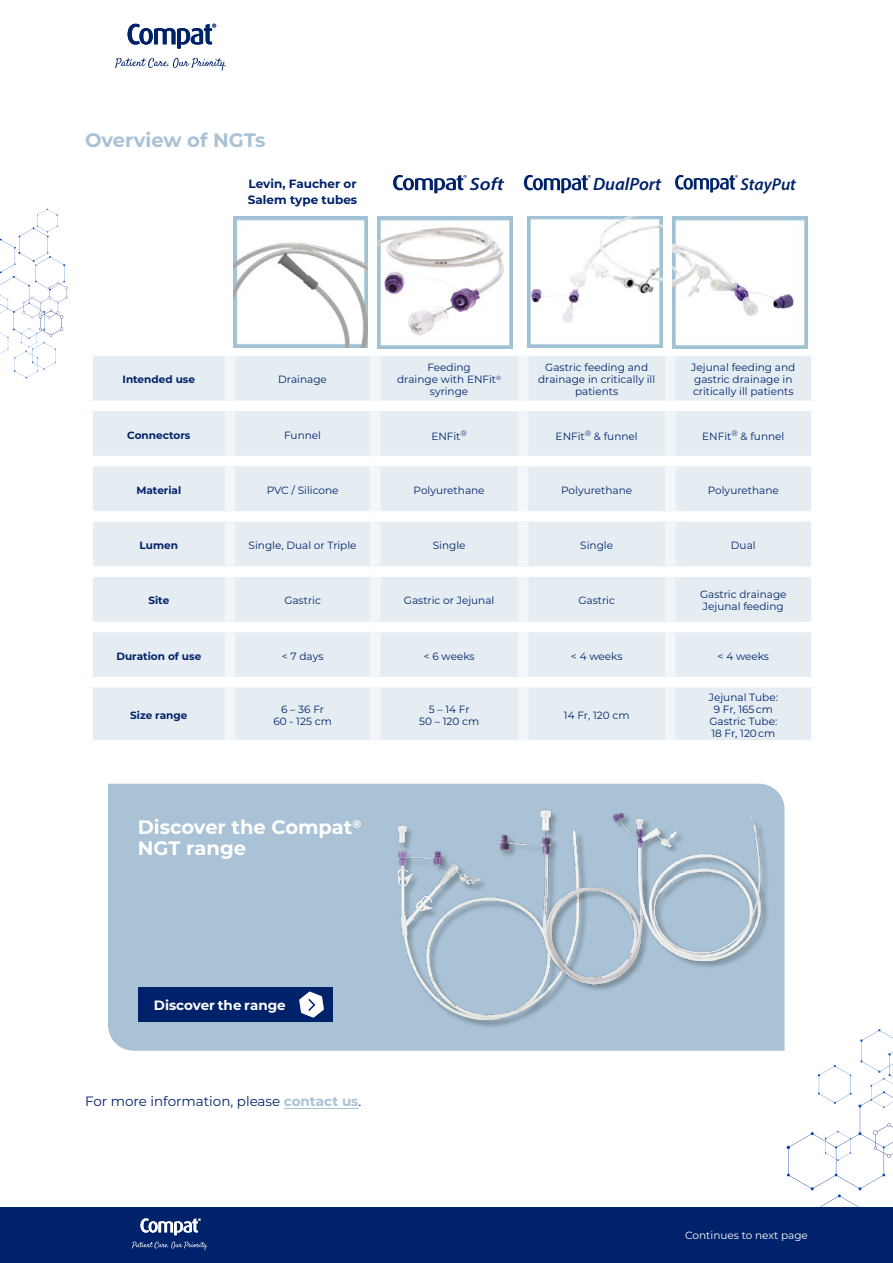
<style>
.page{position:relative;width:893px;height:1263px;background:#fff}
.page>*{position:absolute;margin:0;border:0;box-sizing:border-box;transform-origin:0 0}
.t1{font:700 19.5px/21px "Montserrat";color:#fff}
.t2{font:700 19.5px "Montserrat";color:#a9c2d5}
.t3{font:italic 600 17.85px "Myriad Pro";color:#00226a}
.t4{font:italic 600 17.85px "Myriad Pro";color:#00226a;scale:1.13 1}
.t5{font:italic 600 17.1px "Myriad Pro";color:#00226a}
.t6{font:13.5px "Montserrat";color:#00226a}
.t7{font:700 13.5px "Montserrat";color:#fff}
.t8{font:700 12px/15px "Montserrat";color:#00226a}
.t9{font:10.5px/12px "Montserrat";color:#00226a;text-align:center}
.t10{font:700 10.5px "Montserrat";color:#00226a}
.t11{font:10.5px "Montserrat";color:#fff}
.s1{font-weight:700;color:#a9c2d5}
</style>
<div class="page">
<svg style="left:787px;top:1029px;width:106px;height:179px"></svg>
<div style="left:0;top:1208px;width:893px;height:55px;background:#00226a"></div>
<svg style="left:0;top:209px;width:68px;height:169px"></svg>
<svg style="left:115px;top:58px;width:111px;height:13px"></svg>
<svg style="left:128px;top:24px;width:88px;height:25px"></svg>
<svg style="left:132px;top:1241px;width:75px;height:9px"></svg>
<svg style="left:141px;top:1218px;width:60px;height:17px"></svg>
<div style="left:93px;top:356px;width:718px;height:384px;background:#e5edf3"></div>
<div style="left:82px;top:401px;width:148px;height:10px;background:#fff"></div>
<div style="left:230px;top:401px;width:145px;height:10px;background:#fff"></div>
<div style="left:375px;top:401px;width:148px;height:10px;background:#fff"></div>
<div style="left:523px;top:401px;width:147px;height:10px;background:#fff"></div>
<div style="left:670px;top:401px;width:152px;height:10px;background:#fff"></div>
<div style="left:82px;top:456px;width:148px;height:10px;background:#fff"></div>
<div style="left:230px;top:456px;width:145px;height:10px;background:#fff"></div>
<div style="left:375px;top:456px;width:148px;height:10px;background:#fff"></div>
<div style="left:523px;top:456px;width:147px;height:10px;background:#fff"></div>
<div style="left:670px;top:456px;width:152px;height:10px;background:#fff"></div>
<div style="left:82px;top:511px;width:148px;height:11px;background:#fff"></div>
<div style="left:230px;top:511px;width:145px;height:11px;background:#fff"></div>
<div style="left:375px;top:511px;width:148px;height:11px;background:#fff"></div>
<div style="left:523px;top:511px;width:147px;height:11px;background:#fff"></div>
<div style="left:670px;top:511px;width:152px;height:11px;background:#fff"></div>
<div style="left:82px;top:566px;width:148px;height:11px;background:#fff"></div>
<div style="left:230px;top:566px;width:145px;height:11px;background:#fff"></div>
<div style="left:375px;top:566px;width:148px;height:11px;background:#fff"></div>
<div style="left:523px;top:566px;width:147px;height:11px;background:#fff"></div>
<div style="left:670px;top:566px;width:152px;height:11px;background:#fff"></div>
<div style="left:82px;top:622px;width:148px;height:10px;background:#fff"></div>
<div style="left:230px;top:622px;width:145px;height:10px;background:#fff"></div>
<div style="left:375px;top:622px;width:148px;height:10px;background:#fff"></div>
<div style="left:523px;top:622px;width:147px;height:10px;background:#fff"></div>
<div style="left:670px;top:622px;width:152px;height:10px;background:#fff"></div>
<div style="left:82px;top:677px;width:148px;height:10px;background:#fff"></div>
<div style="left:230px;top:677px;width:145px;height:10px;background:#fff"></div>
<div style="left:375px;top:677px;width:148px;height:10px;background:#fff"></div>
<div style="left:523px;top:677px;width:147px;height:10px;background:#fff"></div>
<div style="left:670px;top:677px;width:152px;height:10px;background:#fff"></div>
<div style="left:225px;top:356px;width:10px;height:45px;background:#f2f6f9"></div>
<div style="left:370px;top:356px;width:10px;height:45px;background:#f2f6f9"></div>
<div style="left:518px;top:356px;width:10px;height:45px;background:#f2f6f9"></div>
<div style="left:665px;top:356px;width:10px;height:45px;background:#f2f6f9"></div>
<div style="left:225px;top:411px;width:10px;height:45px;background:#f0f5f8"></div>
<div style="left:370px;top:411px;width:10px;height:45px;background:#f0f5f8"></div>
<div style="left:518px;top:411px;width:10px;height:45px;background:#f0f5f8"></div>
<div style="left:665px;top:411px;width:10px;height:45px;background:#f0f5f8"></div>
<div style="left:225px;top:466px;width:10px;height:45px;background:#f3f7f9"></div>
<div style="left:370px;top:466px;width:10px;height:45px;background:#f3f7f9"></div>
<div style="left:518px;top:466px;width:10px;height:45px;background:#f3f7f9"></div>
<div style="left:665px;top:466px;width:10px;height:45px;background:#f3f7f9"></div>
<div style="left:225px;top:522px;width:10px;height:44px;background:#f2f6f9"></div>
<div style="left:370px;top:522px;width:10px;height:44px;background:#f2f6f9"></div>
<div style="left:518px;top:522px;width:10px;height:44px;background:#f2f6f9"></div>
<div style="left:665px;top:522px;width:10px;height:44px;background:#f2f6f9"></div>
<div style="left:225px;top:577px;width:10px;height:45px;background:#f1f5f8"></div>
<div style="left:370px;top:577px;width:10px;height:45px;background:#f1f5f8"></div>
<div style="left:518px;top:577px;width:10px;height:45px;background:#f1f5f8"></div>
<div style="left:665px;top:577px;width:10px;height:45px;background:#f1f5f8"></div>
<div style="left:225px;top:632px;width:10px;height:45px;background:#f3f7f9"></div>
<div style="left:370px;top:632px;width:10px;height:45px;background:#f3f7f9"></div>
<div style="left:518px;top:632px;width:10px;height:45px;background:#f3f7f9"></div>
<div style="left:665px;top:632px;width:10px;height:45px;background:#f3f7f9"></div>
<div style="left:225px;top:687px;width:10px;height:53px;background:#f2f6f9"></div>
<div style="left:370px;top:687px;width:10px;height:53px;background:#f2f6f9"></div>
<div style="left:518px;top:687px;width:10px;height:53px;background:#f2f6f9"></div>
<div style="left:665px;top:687px;width:10px;height:53px;background:#f2f6f9"></div>
<svg style="left:524px;top:175px;width:67px;height:18px"></svg>
<svg style="left:675px;top:175px;width:63px;height:18px"></svg>
<svg style="left:393px;top:175px;width:74px;height:18px"></svg>
<img style="left:673px;top:216px;width:135px;height:132px">
<img style="left:527px;top:216px;width:135px;height:132px">
<img style="left:378px;top:216px;width:135px;height:132px">
<img style="left:233px;top:216px;width:134px;height:132px">
<div style="left:108px;top:784px;width:676px;height:267px;background:#a9c2d5"></div>
<div style="left:138px;top:987px;width:195px;height:35px;background:#00226a"></div>
<svg style="left:299px;top:991px;width:25px;height:27px"></svg>
<img style="left:374px;top:806px;width:225px;height:226px">
<img style="left:485px;top:804px;width:175px;height:186px">
<img style="left:606px;top:804px;width:163px;height:165px">
<hr style="left:284px;top:1108px;width:74px;height:1px;background:#a9c2d5">
<h1 class="t2" style="left:85px;top:126px;width:182px">Overview of NGTs</h1>
<p class="t8" style="left:248px;top:176px;width:111px">Levin, Faucher or<br>Salem type tubes</p>
<h2 class="t4" style="left:470px;top:173px;width:32px">Soft</h2>
<h2 class="t3" style="left:593px;top:173px;width:70px">DualPort</h2>
<h3 class="t5" style="left:740px;top:173px;width:57px">StayPut</h3>
<p class="t10" style="left:123px;top:372px;width:74px">Intended use</p>
<p class="t9" style="left:278px;top:373px;width:50px">Drainage</p>
<p class="t9" style="left:397px;top:361px;width:106px">Feeding<br>drainge with ENFit<sup>® </sup>syringe</p>
<p class="t9" style="left:538px;top:361px;width:119px">Gastric feeding and drainage in critically ill patients</p>
<p class="t9" style="left:691px;top:361px;width:106px;text-align:left">Jejunal feeding and gastric drainage in critically ill patients</p>
<p class="t10" style="left:127px;top:427px;width:65px">Connectors</p>
<p class="t9" style="left:284px;top:428px;width:38px">Funnel</p>
<p class="t9" style="left:431px;top:430px;width:37px">ENFit<sup>®</sup></p>
<p class="t9" style="left:556px;top:430px;width:84px">ENFit<sup>®</sup> &amp; funnel</p>
<p class="t9" style="left:702px;top:430px;width:84px">ENFit<sup>®</sup> &amp; funnel</p>
<p class="t10" style="left:136px;top:482px;width:46px">Material</p>
<p class="t9" style="left:267px;top:484px;width:73px">PVC / Silicone</p>
<p class="t9" style="left:414px;top:484px;width:73px">Polyurethane</p>
<p class="t9" style="left:561px;top:484px;width:73px">Polyurethane</p>
<p class="t9" style="left:708px;top:484px;width:73px">Polyurethane</p>
<p class="t10" style="left:140px;top:538px;width:40px">Lumen</p>
<p class="t9" style="left:249px;top:539px;width:109px">Single, Dual or Triple</p>
<p class="t9" style="left:433px;top:539px;width:34px">Single</p>
<p class="t9" style="left:580px;top:539px;width:34px">Single</p>
<p class="t9" style="left:731px;top:539px;width:26px">Dual</p>
<p class="t10" style="left:148px;top:593px;width:22px">Site</p>
<p class="t9" style="left:284px;top:594px;width:38px">Gastric</p>
<p class="t9" style="left:404px;top:594px;width:92px">Gastric or Jejunal</p>
<p class="t9" style="left:578px;top:594px;width:38px">Gastric</p>
<p class="t9" style="left:700px;top:588px;width:88px;text-align:left">Gastric drainage<br>Jejunal feeding</p>
<p class="t10" style="left:116px;top:648px;width:86px">Duration of use</p>
<p class="t9" style="left:282px;top:650px;width:43px">&lt; 7 days</p>
<p class="t9" style="left:424px;top:650px;width:52px">&lt; 6 weeks</p>
<p class="t9" style="left:571px;top:650px;width:53px">&lt; 4 weeks</p>
<p class="t9" style="left:718px;top:650px;width:53px">&lt; 4 weeks</p>
<p class="t10" style="left:130px;top:708px;width:59px">Size range</p>
<p class="t9" style="left:273px;top:703px;width:60px">6 – 36 Fr<br>60 - 125 cm</p>
<p class="t9" style="left:419px;top:703px;width:62px">5 – 14 Fr<br>50 – 120 cm</p>
<p class="t9" style="left:564px;top:709px;width:67px">14 Fr, 120 cm</p>
<h1 class="t1" style="left:138px;top:816px;width:225px">Discover the Compat<sup>®<br></sup>NGT range</h1>
<p class="t7" style="left:154px;top:995px;width:133px">Discover the range</p>
<p class="t6" style="left:85px;top:1092px;width:278px">For more information, please <span class="s1">contact us</span>.</p>
<p class="t9" style="left:709px;top:691px;width:71px">Jejunal Tube:<br>9 Fr, 165 cm<br>Gastric Tube:<br>18 Fr, 120 cm</p>
<p class="t11" style="left:685px;top:1227px;width:124px">Continues to next page</p>
</div>
